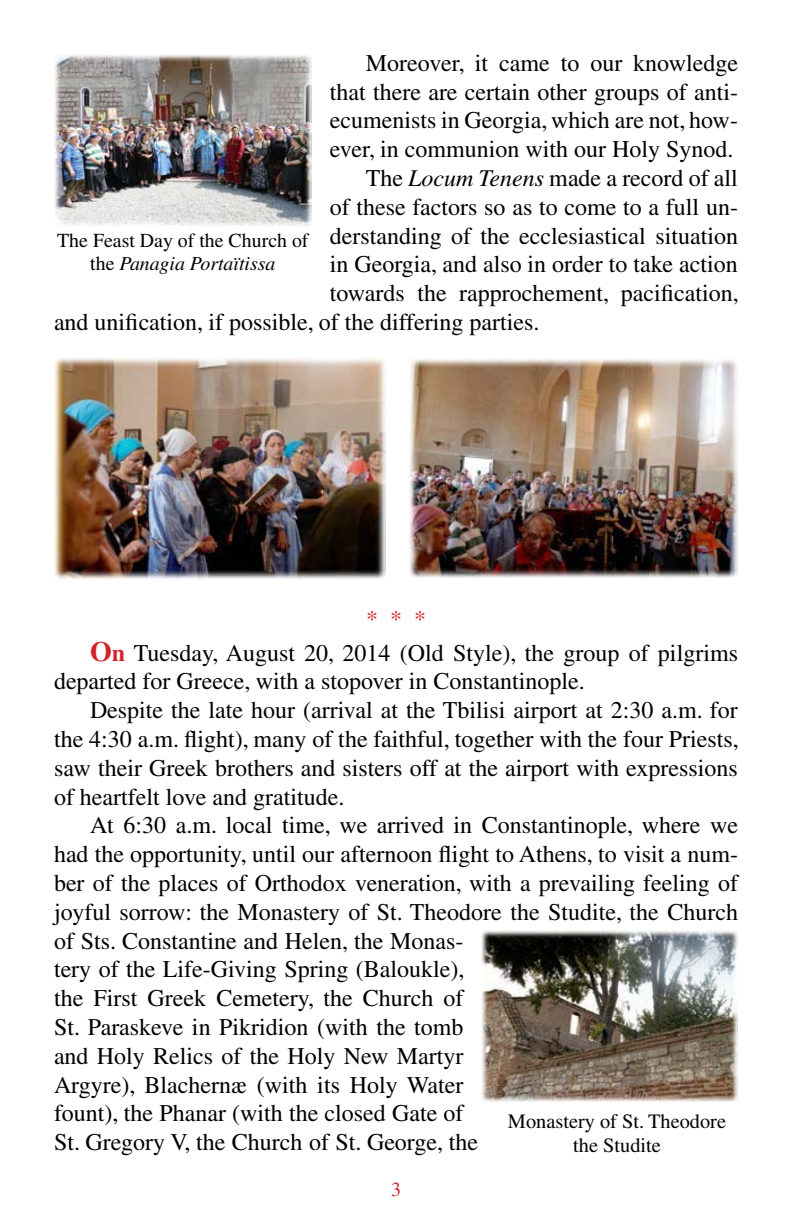
<style>
.page{position:relative;width:792px;height:1224px;background:#fff}
.page>*{position:absolute;margin:0;border:0;box-sizing:border-box;transform-origin:0 0}
.t1{font:24px/28.8px "CTOS Times Pro";color:#000;text-align:justify}
.t2{font:24px "Times CTOS";color:#d2232a}
.t3{font:20.4px/24.4px "CTOS Times Pro";color:#000;text-align:center}
.t4{font:20px "Times CTOS";color:#d2232a}
.t5{font:19.8px/23.8px "Times CTOS";color:#000;text-align:center}
.s1{font-style:italic}
.s2{font-weight:700;font-size:28px;color:#d2232a}
.s3{font-weight:700;color:#d2232a}
.s4{font-family:"Times CTOS"}
</style>
<div class="page">
<img style="left:54px;top:54px;width:258px;height:173px">
<img style="left:54px;top:357px;width:332px;height:222px">
<img style="left:410px;top:358px;width:328px;height:220px">
<img style="left:482px;top:930px;width:256px;height:172px">
<p class="t1" style="left:330px;top:47px;width:410px;text-indent:36px">Moreover, it came to our knowledge that there are certain other groups of anti&shy;ecumenists in Georgia, which are not, how&shy;ever, in communion with our Holy Synod.</p>
<p class="t1" style="left:366px;top:162px;width:374px">The <span class="s1">Locum Tenens</span> made a record of all</p>
<p class="t1" style="left:330px;top:191px;width:410px">of these factors so as to come to a full un-</p>
<p class="t1" style="left:330px;top:219px;width:410px">derstanding of the ecclesiastical situation</p>
<p class="t1" style="left:330px;top:248px;width:410px">in Georgia, and also in order to take action</p>
<p class="t1" style="left:330px;top:277px;width:411px">towards the rapprochement, pacification,</p>
<p class="t1" style="left:54px;top:306px;width:487px">and unification, if possible, of the differing parties.</p>
<p class="t5" style="left:57px;top:226px;width:253px">The Feast Day of the Church of the <span class="s1">Panagia Portaïtissa</span></p>
<p class="t2" style="left:366px;top:599px;width:61px">* * *</p>
<p class="t1" style="left:54px;top:636px;width:686px;text-indent:36px"><span class="s2">O</span><span class="s3">n</span> Tuesday, August 20, 2014 (Old Style), the group of pilgrims departed for Greece, with a stopover in Constantinople.</p>
<p class="t1" style="left:54px;top:694px;width:686px;text-indent:36px">Despite the late hour (arrival at the Tbilisi airport at 2:30 a.m. for the 4:30 a.m. flight), many of the faithful, together with the four Priests, saw their Greek brothers and sisters off at the airport with expressions of heartfelt love and gratitude.</p>
<p class="t1" style="left:54px;top:809px;width:686px;text-align:left;text-indent:36px">At 6:30 a.m. local time, we arrived in Constantinople, where we had the opportunity, until our afternoon flight to Athens, to visit a num&shy;ber of the places of Orthodox veneration, with a prevailing feeling of joyful sorrow: the Monastery of St. Theodore the Studite, the Church of Sts. Constantine and Helen, the <span class="s4">Monas-<br>tery of the Life-Giving Spring (Baloukle),<br>the First Greek Cemetery, the Church of<br>St. Paraskeve in Pikridion (with the tomb<br>and Holy Relics of the Holy New Martyr<br>Argyre), Blachernæ (with its Holy Water<br>fount), the Phanar (with the closed Gate of<br>St. Gregory V, the Church of St. George, the</span></p>
<p class="t3" style="left:508px;top:1107px;width:220px">Monastery of St. Theodore the Studite</p>
<p class="t4" style="left:391px;top:1173px;width:11px">3</p>
</div>
